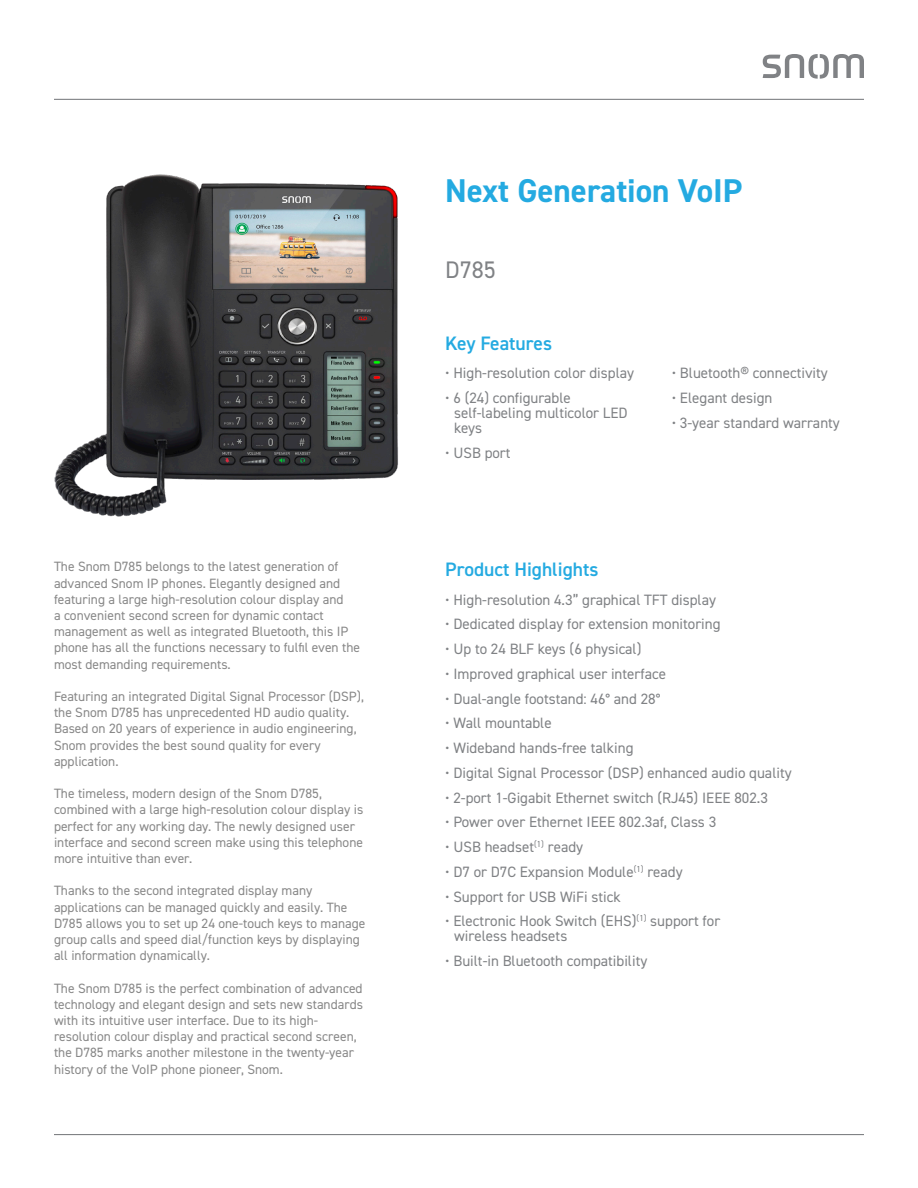
<style>
.page{position:relative;width:918px;height:1188px;background:#fff}
.page>*{position:absolute;margin:0;border:0;box-sizing:border-box;transform-origin:0 0}
.t1{font:700 33px "DIN2014";color:#24aae1}
.t2{font:24px "DIN2014";color:#808285}
.t3{font:600 19.5px "DIN2014";color:#24aae1}
.t4{font:15px/15px "DIN2014";color:#808285}
.t5{font:13.5px/16.2px "DIN2014";color:#888}
</style>
<div class="page">
<svg style="left:763px;top:54px;width:101px;height:25px"></svg>
<hr style="left:54px;top:99px;width:810px;height:1px;background:#808285">
<hr style="left:54px;top:1134px;width:810px;height:1px;background:#808285">
<img style="left:54px;top:174px;width:344px;height:343px">
<p class="t5" style="left:54px;top:558px;width:308px">The Snom D785 belongs to the latest generation of advanced Snom IP phones. Elegantly designed and featuring a large high-resolution colour display and<br>a convenient second screen for dynamic contact management as well as integrated Bluetooth, this IP phone has all the functions necessary to fulfil even the most demanding requirements.</p>
<p class="t5" style="left:54px;top:688px;width:311px">Featuring an integrated Digital Signal Processor (DSP), the Snom D785 has unprecedented HD audio quality.<br>Based on 20 years of experience in audio engineering, Snom provides the best sound quality for every application.</p>
<p class="t5" style="left:54px;top:785px;width:311px">The timeless, modern design of the Snom D785, combined with a large high-resolution colour display is perfect for any working day. The newly designed user interface and second screen make using this telephone more intuitive than ever.</p>
<p class="t5" style="left:54px;top:882px;width:313px">Thanks to the second integrated display many applications can be managed quickly and easily. The D785 allows you to set up 24 one-touch keys to manage group calls and speed dial/function keys by displaying all information dynamically.</p>
<p class="t5" style="left:54px;top:980px;width:311px">The Snom D785 is the perfect combination of advanced technology and elegant design and sets new standards with its intuitive user interface. Due to its high&shy;resolution colour display and practical second screen, the D785 marks another milestone in the twenty-year history of the VoIP phone pioneer, Snom.</p>
<p class="t1" style="left:445px;top:168px;width:299px">Next Generation VoIP</p>
<p class="t2" style="left:445px;top:254px;width:52px">D785</p>
<p class="t3" style="left:445px;top:330px;width:108px">Key Features</p>
<p class="t4" style="left:445px;top:365px;width:190px">• High-resolution color display</p>
<p class="t4" style="left:445px;top:390px;width:127px">• 6 (24) configurable</p>
<p class="t4" style="left:454px;top:405px;width:175px">self-labeling multicolor LED keys</p>
<p class="t4" style="left:445px;top:445px;width:67px">• USB port</p>
<p class="t4" style="left:672px;top:365px;width:158px">• Bluetooth® connectivity</p>
<p class="t4" style="left:672px;top:390px;width:102px">• Elegant design</p>
<p class="t4" style="left:672px;top:415px;width:170px">• 3-year standard warranty</p>
<p class="t3" style="left:445px;top:556px;width:155px">Product Highlights</p>
<p class="t4" style="left:445px;top:592px;width:272px">• High-resolution 4.3” graphical TFT display</p>
<p class="t4" style="left:445px;top:616px;width:277px">• Dedicated display for extension monitoring</p>
<p class="t4" style="left:445px;top:641px;width:198px">• Up to 24 BLF keys (6 physical)</p>
<p class="t4" style="left:445px;top:666px;width:222px">• Improved graphical user interface</p>
<p class="t4" style="left:445px;top:691px;width:217px">• Dual-angle footstand: 46° and 28°</p>
<p class="t4" style="left:445px;top:715px;width:108px">• Wall mountable</p>
<p class="t4" style="left:445px;top:740px;width:190px">• Wideband hands-free talking</p>
<p class="t4" style="left:445px;top:765px;width:348px">• Digital Signal Processor (DSP) enhanced audio quality</p>
<p class="t4" style="left:445px;top:790px;width:324px">• 2-port 1-Gigabit Ethernet switch (RJ45) IEEE 802.3</p>
<p class="t4" style="left:445px;top:814px;width:273px">• Power over Ethernet IEEE 802.3af, Class 3</p>
<p class="t4" style="left:445px;top:839px;width:140px">• USB headset<sup>(1)</sup> ready</p>
<p class="t4" style="left:445px;top:864px;width:239px">• D7 or D7C Expansion Module<sup>(1)</sup> ready</p>
<p class="t4" style="left:445px;top:889px;width:177px">• Support for USB WiFi stick</p>
<p class="t4" style="left:445px;top:913px;width:277px">• Electronic Hook Switch (EHS)<sup>(1)</sup> support for</p>
<p class="t4" style="left:454px;top:928px;width:115px">wireless headsets</p>
<p class="t4" style="left:445px;top:953px;width:204px">• Built-in Bluetooth compatibility</p>
</div>
